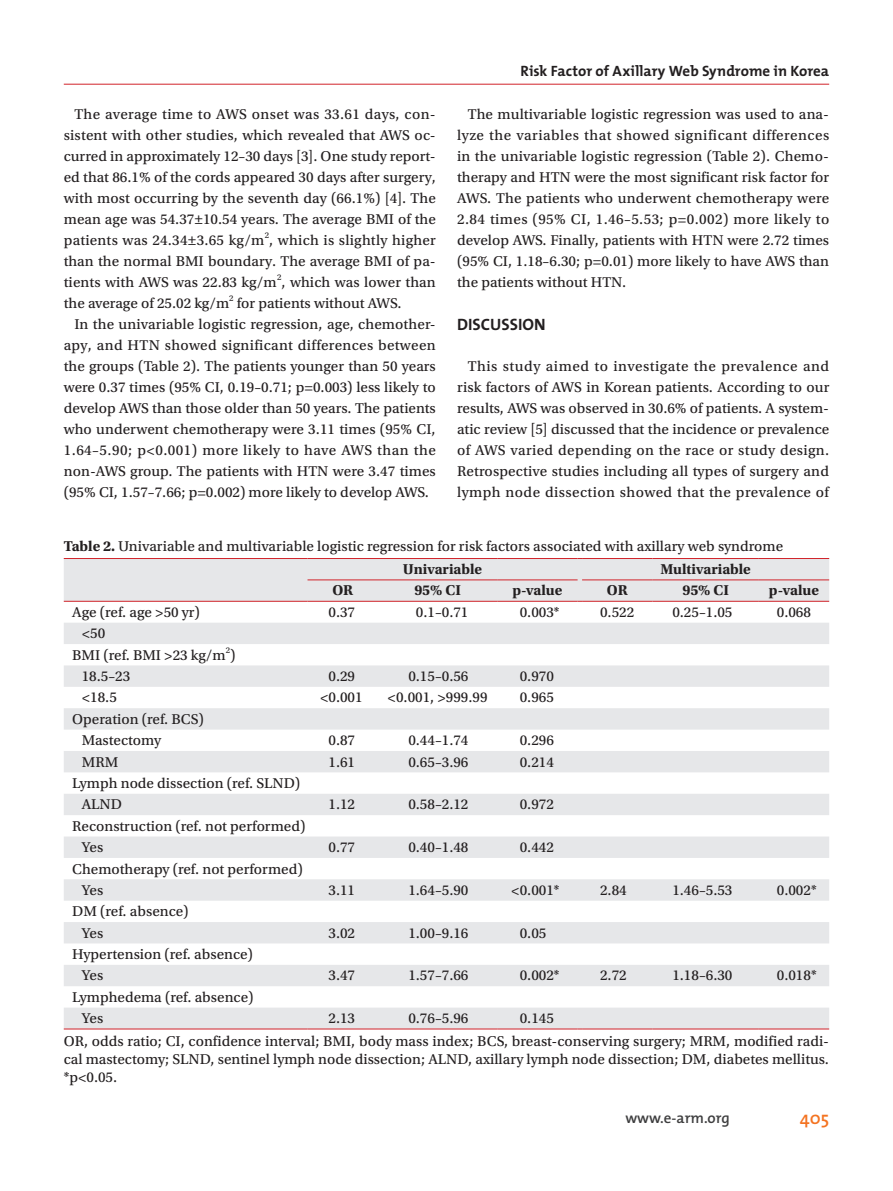
<style>
.page{position:relative;width:893px;height:1191px;background:#fff}
.page>*{position:absolute;margin:0;border:0;box-sizing:border-box;transform-origin:0 0}
.t1{font:600 18px "The Mix";color:#f47321}
.서론{font:700 16.5px "The Mix";color:#231f20}
.바탕글{font:15px/21px "Utopia Std Capt";color:#231f20;text-align:justify}
.표{font:15px/18px "Utopia Std Capt";color:#231f20}
.표1라인{font:700 15px "Utopia Std";color:#231f20}
.t2{font:700 15px "The Mix";color:#231f20}
.t3{font:600 15px "The Mix";color:#3e3e3f}
.바탕글-2{font:8.7px "Utopia Std Capt";color:#231f20}
.표-2{font:8.7px "Utopia Std Capt";color:#231f20}
.s1{font-family:"Utopia Std";font-weight:700}
</style>
<div class="page">
<hr style="left:64px;top:84px;width:765px;height:1px;background:#d1232a">
<svg style="left:64px;top:559px;width:765px;height:469px;fill:#e6e7e9"></svg>
<hr style="left:307px;top:579px;width:71px;height:1px;background:#d1232a">
<hr style="left:378px;top:579px;width:119px;height:1px;background:#d1232a">
<hr style="left:497px;top:579px;width:81px;height:1px;background:#d1232a">
<hr style="left:582px;top:579px;width:70px;height:1px;background:#d1232a">
<hr style="left:652px;top:579px;width:107px;height:1px;background:#d1232a">
<hr style="left:759px;top:579px;width:70px;height:1px;background:#d1232a">
<hr style="left:64px;top:558px;width:243px;height:1px;background:#d1232a">
<hr style="left:307px;top:558px;width:71px;height:1px;background:#d1232a">
<hr style="left:378px;top:558px;width:119px;height:1px;background:#d1232a">
<hr style="left:497px;top:558px;width:81px;height:1px;background:#d1232a">
<hr style="left:582px;top:558px;width:70px;height:1px;background:#d1232a">
<hr style="left:652px;top:558px;width:107px;height:1px;background:#d1232a">
<hr style="left:759px;top:558px;width:70px;height:1px;background:#d1232a">
<hr style="left:64px;top:601px;width:243px;height:1px;background:#d1232a">
<hr style="left:307px;top:601px;width:71px;height:1px;background:#d1232a">
<hr style="left:378px;top:601px;width:119px;height:1px;background:#d1232a">
<hr style="left:497px;top:601px;width:81px;height:1px;background:#d1232a">
<hr style="left:582px;top:601px;width:70px;height:1px;background:#d1232a">
<hr style="left:652px;top:601px;width:107px;height:1px;background:#d1232a">
<hr style="left:759px;top:601px;width:70px;height:1px;background:#d1232a">
<hr style="left:64px;top:1028px;width:243px;height:1px;background:#d1232a">
<hr style="left:307px;top:1028px;width:71px;height:1px;background:#d1232a">
<hr style="left:378px;top:1028px;width:119px;height:1px;background:#d1232a">
<hr style="left:497px;top:1028px;width:81px;height:1px;background:#d1232a">
<hr style="left:582px;top:1028px;width:70px;height:1px;background:#d1232a">
<hr style="left:652px;top:1028px;width:107px;height:1px;background:#d1232a">
<hr style="left:759px;top:1028px;width:70px;height:1px;background:#d1232a">
<p class="바탕글" style="left:64px;top:104px;width:374px;text-indent:11px">The average time to AWS onset was 33.61 days, con&shy;sistent with other studies, which revealed that AWS oc&shy;curred in approximately 12–30 days [3]. One study report&shy;ed that 86.1% of the cords appeared 30 days after surgery, with most occurring by the seventh day (66.1%) [4]. The mean age was 54.37±10.54 years. The average BMI of the patients was 24.34±3.65 kg/m , which is slightly higher</p>
<p class="바탕글-2" style="left:265px;top:230px;width:6px">2</p>
<p class="바탕글" style="left:64px;top:251px;width:374px">than the normal BMI boundary. The average BMI of pa&shy;tients with AWS was 22.83 kg/m , which was lower than</p>
<p class="바탕글-2" style="left:277px;top:272px;width:6px">2</p>
<p class="바탕글" style="left:64px;top:293px;width:167px">the average of 25.02 kg/m</p>
<p class="바탕글-2" style="left:229px;top:293px;width:6px">2</p>
<p class="바탕글" style="left:237px;top:293px;width:166px">for patients without AWS.</p>
<p class="바탕글" style="left:64px;top:314px;width:374px;text-indent:11px">In the univariable logistic regression, age, chemother&shy;apy, and HTN showed significant differences between the groups (Table 2). The patients younger than 50 years were 0.37 times (95% CI, 0.19–0.71; p=0.003) less likely to develop AWS than those older than 50 years. The patients who underwent chemotherapy were 3.11 times (95% CI, 1.64–5.90; p&lt;0.001) more likely to have AWS than the non-AWS group. The patients with HTN were 3.47 times (95% CI, 1.57–7.66; p=0.002) more likely to develop AWS.</p>
<p class="t2" style="left:520px;top:59px;width:310px">Risk Factor of Axillary Web Syndrome in Korea</p>
<p class="바탕글" style="left:457px;top:104px;width:374px;text-indent:11px">The multivariable logistic regression was used to ana&shy;lyze the variables that showed significant differences in the univariable logistic regression (Table 2). Chemo&shy;therapy and HTN were the most significant risk factor for AWS. The patients who underwent chemotherapy were 2.84 times (95% CI, 1.46–5.53; p=0.002) more likely to develop AWS. Finally, patients with HTN were 2.72 times (95% CI, 1.18–6.30; p=0.01) more likely to have AWS than the patients without HTN.</p>
<p class="서론" style="left:457px;top:311px;width:90px">DISCUSSION</p>
<p class="바탕글" style="left:457px;top:356px;width:374px;text-indent:11px">This study aimed to investigate the prevalence and risk factors of AWS in Korean patients. According to our results, AWS was observed in 30.6% of patients. A system&shy;atic review [5] discussed that the incidence or prevalence of AWS varied depending on the race or study design.<br>Retrospective studies including all types of surgery and lymph node dissection showed that the prevalence of</p>
<p class="표" style="left:64px;top:538px;width:721px"><span class="s1">Table 2.</span> Univariable and multivariable logistic regression for risk factors associated with axillary web syndrome</p>
<p class="표1라인" style="left:403px;top:560px;width:81px">Univariable</p>
<p class="표1라인" style="left:660px;top:560px;width:92px">Multivariable</p>
<p class="표1라인" style="left:332px;top:582px;width:22px">OR</p>
<p class="표1라인" style="left:414px;top:582px;width:48px">95% CI</p>
<p class="표1라인" style="left:512px;top:582px;width:52px">p-value</p>
<p class="표1라인" style="left:607px;top:582px;width:22px">OR</p>
<p class="표1라인" style="left:682px;top:582px;width:48px">95% CI</p>
<p class="표1라인" style="left:769px;top:582px;width:52px">p-value</p>
<p class="표" style="left:72px;top:603px;width:129px">Age (ref. age &gt;50 yr)</p>
<p class="표" style="left:328px;top:603px;width:28px">0.37</p>
<p class="표" style="left:416px;top:603px;width:54px">0.1–0.71</p>
<p class="표" style="left:520px;top:603px;width:41px">0.003*</p>
<p class="표" style="left:600px;top:603px;width:36px">0.522</p>
<p class="표" style="left:672px;top:603px;width:62px">0.25–1.05</p>
<p class="표" style="left:777px;top:603px;width:36px">0.068</p>
<p class="표" style="left:82px;top:625px;width:25px">&lt;50</p>
<p class="표" style="left:72px;top:646px;width:165px">BMI (ref. BMI &gt;23 kg/m )</p>
<p class="표-2" style="left:226px;top:645px;width:6px">2</p>
<p class="표" style="left:82px;top:667px;width:50px">18.5–23</p>
<p class="표" style="left:328px;top:667px;width:28px">0.29</p>
<p class="표" style="left:408px;top:667px;width:62px">0.15–0.56</p>
<p class="표" style="left:520px;top:667px;width:36px">0.970</p>
<p class="표" style="left:82px;top:689px;width:37px">&lt;18.5</p>
<p class="표" style="left:320px;top:689px;width:44px">&lt;0.001</p>
<p class="표" style="left:388px;top:689px;width:101px">&lt;0.001, &gt;999.99</p>
<p class="표" style="left:520px;top:689px;width:36px">0.965</p>
<p class="표" style="left:72px;top:710px;width:133px">Operation (ref. BCS)</p>
<p class="표" style="left:82px;top:731px;width:81px">Mastectomy</p>
<p class="표" style="left:328px;top:731px;width:28px">0.87</p>
<p class="표" style="left:408px;top:731px;width:62px">0.44–1.74</p>
<p class="표" style="left:520px;top:731px;width:36px">0.296</p>
<p class="표" style="left:82px;top:753px;width:38px">MRM</p>
<p class="표" style="left:328px;top:753px;width:28px">1.61</p>
<p class="표" style="left:408px;top:753px;width:62px">0.65–3.96</p>
<p class="표" style="left:520px;top:753px;width:36px">0.214</p>
<p class="표" style="left:72px;top:774px;width:229px">Lymph node dissection (ref. SLND)</p>
<p class="표" style="left:82px;top:796px;width:42px">ALND</p>
<p class="표" style="left:328px;top:796px;width:28px">1.12</p>
<p class="표" style="left:408px;top:796px;width:62px">0.58–2.12</p>
<p class="표" style="left:520px;top:796px;width:36px">0.972</p>
<p class="표" style="left:72px;top:817px;width:235px">Reconstruction (ref. not performed)</p>
<p class="표" style="left:82px;top:838px;width:23px">Yes</p>
<p class="표" style="left:328px;top:838px;width:28px">0.77</p>
<p class="표" style="left:408px;top:838px;width:62px">0.40–1.48</p>
<p class="표" style="left:520px;top:838px;width:36px">0.442</p>
<p class="표" style="left:72px;top:860px;width:232px">Chemotherapy (ref. not performed)</p>
<p class="표" style="left:82px;top:881px;width:23px">Yes</p>
<p class="표" style="left:328px;top:881px;width:28px">3.11</p>
<p class="표" style="left:408px;top:881px;width:62px">1.64–5.90</p>
<p class="표" style="left:511px;top:881px;width:50px">&lt;0.001*</p>
<p class="표" style="left:600px;top:881px;width:28px">2.84</p>
<p class="표" style="left:672px;top:881px;width:62px">1.46–5.53</p>
<p class="표" style="left:777px;top:881px;width:41px">0.002*</p>
<p class="표" style="left:72px;top:902px;width:118px">DM (ref. absence)</p>
<p class="표" style="left:82px;top:924px;width:23px">Yes</p>
<p class="표" style="left:328px;top:924px;width:28px">3.02</p>
<p class="표" style="left:408px;top:924px;width:62px">1.00–9.16</p>
<p class="표" style="left:520px;top:924px;width:28px">0.05</p>
<p class="표" style="left:72px;top:945px;width:182px">Hypertension (ref. absence)</p>
<p class="표" style="left:82px;top:967px;width:23px">Yes</p>
<p class="표" style="left:328px;top:967px;width:28px">3.47</p>
<p class="표" style="left:408px;top:967px;width:62px">1.57–7.66</p>
<p class="표" style="left:520px;top:967px;width:41px">0.002*</p>
<p class="표" style="left:600px;top:967px;width:28px">2.72</p>
<p class="표" style="left:672px;top:967px;width:62px">1.18–6.30</p>
<p class="표" style="left:777px;top:967px;width:41px">0.018*</p>
<p class="표" style="left:72px;top:988px;width:183px">Lymphedema (ref. absence)</p>
<p class="표" style="left:82px;top:1009px;width:23px">Yes</p>
<p class="표" style="left:328px;top:1009px;width:28px">2.13</p>
<p class="표" style="left:408px;top:1009px;width:62px">0.76–5.96</p>
<p class="표" style="left:520px;top:1009px;width:36px">0.145</p>
<p class="표" style="left:64px;top:1032px;width:767px">OR, odds ratio; CI, confidence interval; BMI, body mass index; BCS, breast-conserving surgery; MRM, modified radi&shy;cal mastectomy; SLND, sentinel lymph node dissection; ALND, axillary lymph node dissection; DM, diabetes mellitus.</p>
<p class="표" style="left:64px;top:1068px;width:55px">*p&lt;0.05.</p>
<p class="t3" style="left:625px;top:1105px;width:106px">www.e-arm.org</p>
<p class="t1" style="left:800px;top:1102px;width:31px">405</p>
</div>
